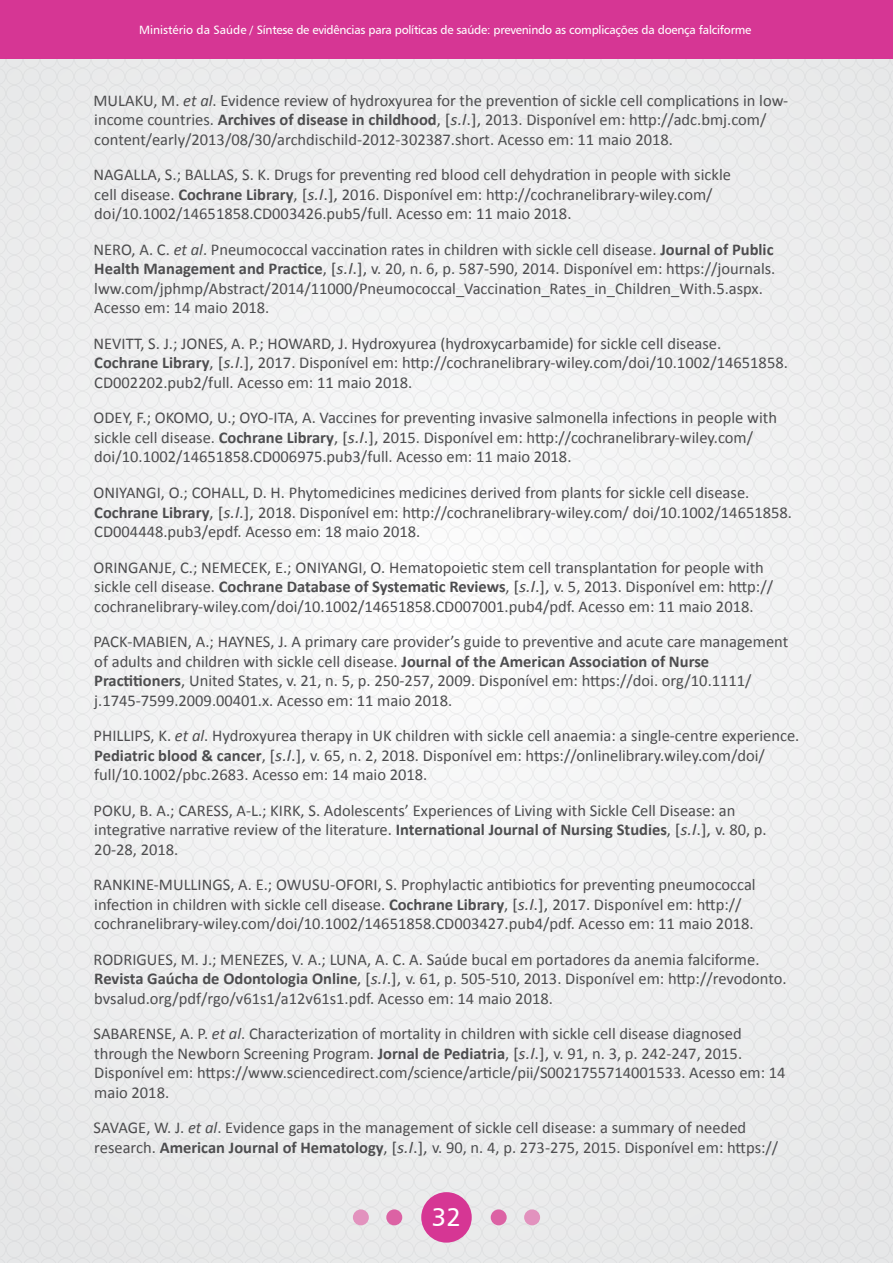
<style>
.page{position:relative;width:893px;height:1263px;background:#eeefef}
.page>*{position:absolute;margin:0;border:0;box-sizing:border-box;transform-origin:0 0}
.t1{font:25.5px "Humanist 777 BT Roman B";color:#fff}
.t2{font:16.5px/19.5px "Calibri";color:#4d4d4f}
.t3{font:12px "Humanist 777 BT Roman B";letter-spacing:-.02em;color:#fff}
.s1{font-style:italic}
.s2{font-weight:700}
</style>
<div class="page">
<div style="left:421px;top:1192px;width:51px;height:50px;background:#d63694;border-radius:50%"></div>
<div style="left:491px;top:1209px;width:16px;height:16px;background:#dc62a4;border-radius:50%"></div>
<div style="left:386px;top:1209px;width:16px;height:16px;background:#dc62a4;border-radius:50%"></div>
<div style="left:524px;top:1209px;width:16px;height:16px;background:#e292be;border-radius:50%"></div>
<div style="left:353px;top:1209px;width:16px;height:16px;background:#e292be;border-radius:50%"></div>
<div style="left:0;top:0;width:892px;height:59px;background:#d63694"></div>
<p class="t3" style="left:139px;top:22px;width:614px">Ministério da Saúde / Síntese de evidências para políticas de saúde: prevenindo as complicações da doença falciforme</p>
<p class="t2" style="left:94px;top:91px;width:696px">MULAKU, M. <span class="s1">et al</span>. Evidence review of hydroxyurea for the prevention of sickle cell complications in low&shy;income countries. <span class="s2">Archives of disease in childhood</span>, [<span class="s1">s.l</span>.], 2013. Disponível em: http://adc.bmj.com/ content/early/2013/08/30/archdischild-2012-302387.short. Acesso em: 11 maio 2018.</p>
<p class="t2" style="left:94px;top:165px;width:639px">NAGALLA, S.; BALLAS, S. K. Drugs for preventing red blood cell dehydration in people with sickle cell disease. <span class="s2">Cochrane Library</span>, [<span class="s1">s.l</span>.], 2016. Disponível em: http://cochranelibrary-wiley.com/ doi/10.1002/14651858.CD003426.pub5/full. Acesso em: 11 maio 2018.</p>
<p class="t2" style="left:94px;top:240px;width:683px">NERO, A. C. <span class="s1">et al</span>. Pneumococcal vaccination rates in children with sickle cell disease. <span class="s2">Journal of Public Health Management and Practice</span>, [<span class="s1">s.l</span>.], v. 20, n. 6, p. 587-590, 2014. Disponível em: https://journals. lww.com/jphmp/Abstract/2014/11000/Pneumococcal_Vaccination_Rates_in_Children_With.5.aspx.<br>Acesso em: 14 maio 2018.</p>
<p class="t2" style="left:94px;top:334px;width:696px">NEVITT, S. J.; JONES, A. P.; HOWARD, J. Hydroxyurea (hydroxycarbamide) for sickle cell disease.<br><span class="s2">Cochrane Library</span>, [<span class="s1">s.l</span>.], 2017. Disponível em: http://cochranelibrary-wiley.com/doi/10.1002/14651858.<br>CD002202.pub2/full. Acesso em: 11 maio 2018.</p>
<p class="t2" style="left:94px;top:408px;width:685px">ODEY, F.; OKOMO, U.; OYO-ITA, A. Vaccines for preventing invasive salmonella infections in people with sickle cell disease. <span class="s2">Cochrane Library</span>, [<span class="s1">s.l</span>.], 2015. Disponível em: http://cochranelibrary-wiley.com/ doi/10.1002/14651858.CD006975.pub3/full. Acesso em: 11 maio 2018.</p>
<p class="t2" style="left:94px;top:483px;width:700px">ONIYANGI, O.; COHALL, D. H. Phytomedicines medicines derived from plants for sickle cell disease.<br><span class="s2">Cochrane Library</span>, [<span class="s1">s.l</span>.], 2018. Disponível em: http://cochranelibrary-wiley.com/ doi/10.1002/14651858.<br>CD004448.pub3/epdf. Acesso em: 18 maio 2018.</p>
<p class="t2" style="left:94px;top:557px;width:681px">ORINGANJE, C.; NEMECEK, E.; ONIYANGI, O. Hematopoietic stem cell transplantation for people with sickle cell disease. <span class="s2">Cochrane Database of Systematic Reviews</span>, [<span class="s1">s.l</span>.], v. 5, 2013. Disponível em: http:// cochranelibrary-wiley.com/doi/10.1002/14651858.CD007001.pub4/pdf. Acesso em: 11 maio 2018.</p>
<p class="t2" style="left:94px;top:632px;width:696px">PACK-MABIEN, A.; HAYNES, J. A primary care provider’s guide to preventive and acute care management of adults and children with sickle cell disease. <span class="s2">Journal of the American Association of Nurse Practitioners</span>, United States, v. 21, n. 5, p. 250-257, 2009. Disponível em: https://doi. org/10.1111/ j.1745-7599.2009.00401.x. Acesso em: 11 maio 2018.</p>
<p class="t2" style="left:94px;top:726px;width:707px">PHILLIPS, K. <span class="s1">et al</span>. Hydroxyurea therapy in UK children with sickle cell anaemia: a single‐centre experience.<br><span class="s2">Pediatric blood &amp; cancer</span>, [<span class="s1">s.l</span>.], v. 65, n. 2, 2018. Disponível em: https://onlinelibrary.wiley.com/doi/ full/10.1002/pbc.2683. Acesso em: 14 maio 2018.</p>
<p class="t2" style="left:94px;top:800px;width:675px">POKU, B. A.; CARESS, A-L.; KIRK, S. Adolescents’ Experiences of Living with Sickle Cell Disease: an integrative narrative review of the literature. <span class="s2">International Journal of Nursing Studies</span>, [<span class="s1">s.l</span>.], v. 80, p.<br>20-28, 2018.</p>
<p class="t2" style="left:94px;top:875px;width:664px">RANKINE-MULLINGS, A. E.; OWUSU-OFORI, S. Prophylactic antibiotics for preventing pneumococcal infection in children with sickle cell disease. <span class="s2">Cochrane Library</span>, [<span class="s1">s.l</span>.], 2017. Disponível em: http:// cochranelibrary-wiley.com/doi/10.1002/14651858.CD003427.pub4/pdf. Acesso em: 11 maio 2018.</p>
<p class="t2" style="left:94px;top:949px;width:694px">RODRIGUES, M. J.; MENEZES, V. A.; LUNA, A. C. A. Saúde bucal em portadores da anemia falciforme.<br><span class="s2">Revista Gaúcha de Odontologia Online</span>, [<span class="s1">s.l</span>.], v. 61, p. 505-510, 2013. Disponível em: http://revodonto. bvsalud.org/pdf/rgo/v61s1/a12v61s1.pdf. Acesso em: 14 maio 2018.</p>
<p class="t2" style="left:94px;top:1024px;width:694px">SABARENSE, A. P. <span class="s1">et al</span>. Characterization of mortality in children with sickle cell disease diagnosed through the Newborn Screening Program. <span class="s2">Jornal de Pediatria</span>, [<span class="s1">s.l</span>.], v. 91, n. 3, p. 242-247, 2015.<br>Disponível em: https://www.sciencedirect.com/science/article/pii/S0021755714001533. Acesso em: 14 maio 2018.</p>
<p class="t2" style="left:94px;top:1118px;width:686px">SAVAGE, W. J. <span class="s1">et al</span>. Evidence gaps in the management of sickle cell disease: a summary of needed research. <span class="s2">American Journal of Hematology</span>, [<span class="s1">s.l</span>.], v. 90, n. 4, p. 273-275, 2015. Disponível em: https://</p>
<h1 class="t1" style="left:432px;top:1201px;width:31px">32</h1>
</div>
